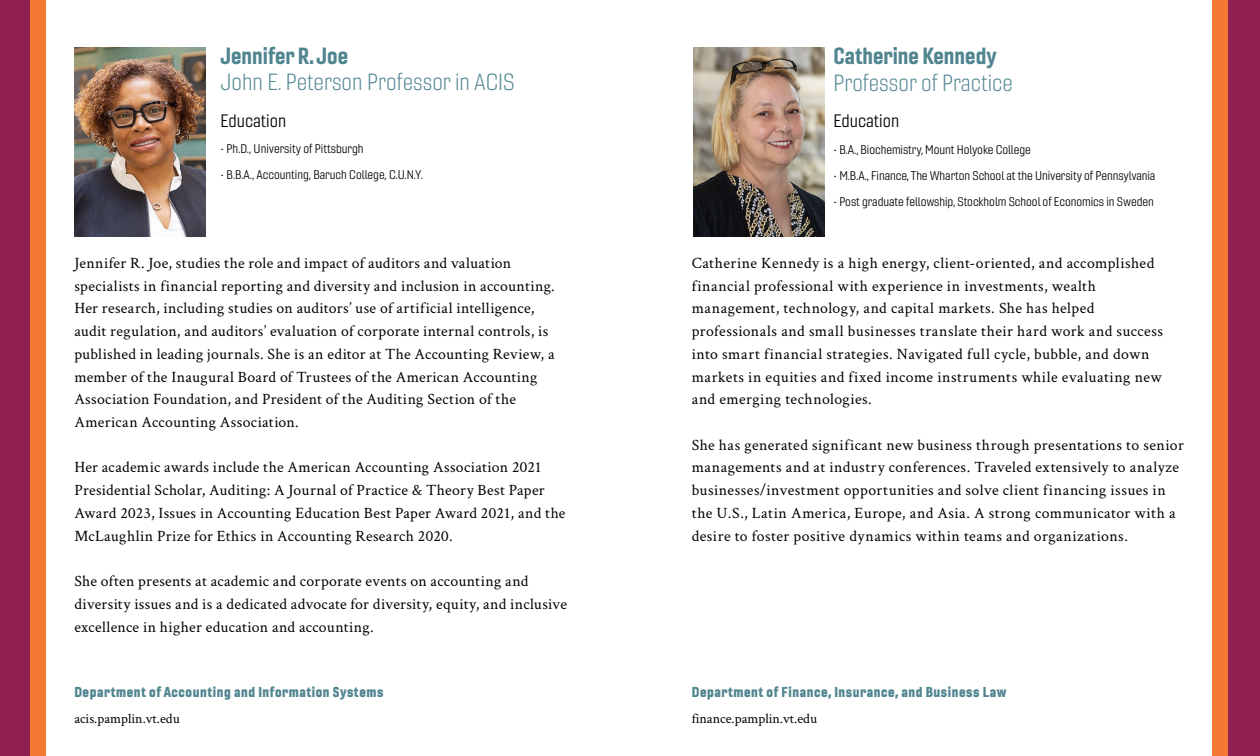
<style>
.page{position:relative;width:1260px;height:756px;background:#fff}
.page>*{position:absolute;margin:0;border:0;box-sizing:border-box;transform-origin:0 0}
.t1{font:22.75px "Gineso Nor Lig";color:#508590}
.t2{font:22.75px "Gineso Con Bol";color:#508590}
.t3{font:17.5px "Gineso Nor Boo";color:#000}
.t4{font:15.75px/22.8px "Crimson Text";letter-spacing:.025em;color:#000}
.t5{font:14px "Gineso Con Bla";letter-spacing:.04em;color:#508590}
.t6{font:14px "Crimson Text";color:#000}
.t7{font:12.25px "Gineso Nor Boo";letter-spacing:-.005em;color:#000}
</style>
<div class="page">
<img style="left:74px;top:47px;width:132px;height:189px">
<div style="left:0;top:0;width:45px;height:756px;background:#f47932"></div>
<div style="left:0;top:0;width:30px;height:756px;background:#902052"></div>
<div style="left:1213px;top:0;width:47px;height:756px;background:#f47932"></div>
<div style="left:1229px;top:0;width:31px;height:756px;background:#902052"></div>
<img style="left:693px;top:48px;width:132px;height:189px">
<h1 class="t2" style="left:220px;top:41px;width:129px">Jennifer R. Joe</h1>
<h1 class="t1" style="left:220px;top:68px;width:296px">John E. Peterson Professor in ACIS</h1>
<p class="t3" style="left:220px;top:110px;width:67px">Education</p>
<p class="t7" style="left:220px;top:141px;width:145px">• Ph.D., University of Pittsburgh</p>
<p class="t7" style="left:220px;top:167px;width:204px">• B.B.A., Accounting, Baruch College, C.U.N.Y.</p>
<p class="t4" style="left:74px;top:251px;width:482px">Jennifer R. Joe, studies the role and impact of auditors and valuation specialists in financial reporting and diversity and inclusion in accounting.<br>Her research, including studies on auditors’ use of artificial intelligence, audit regulation, and auditors’ evaluation of corporate internal controls, is published in leading journals. She is an editor at The Accounting Review, a member of the Inaugural Board of Trustees of the American Accounting Association Foundation, and President of the Auditing Section of the American Accounting Association.</p>
<p class="t4" style="left:74px;top:456px;width:493px">Her academic awards include the American Accounting Association 2021<br>Presidential Scholar, Auditing: A Journal of Practice &amp; Theory Best Paper Award 2023, Issues in Accounting Education Best Paper Award 2021, and the McLaughlin Prize for Ethics in Accounting Research 2020.</p>
<p class="t4" style="left:74px;top:569px;width:494px">She often presents at academic and corporate events on accounting and diversity issues and is a dedicated advocate for diversity, equity, and inclusive excellence in higher education and accounting.</p>
<p class="t5" style="left:74px;top:683px;width:311px">Department of Accounting and Information Systems</p>
<p class="t6" style="left:74px;top:709px;width:107px">acis.pamplin.vt.edu</p>
<h1 class="t2" style="left:833px;top:41px;width:165px">Catherine Kennedy</h1>
<h1 class="t1" style="left:833px;top:69px;width:181px">Professor of Practice</h1>
<p class="t3" style="left:833px;top:110px;width:67px">Education</p>
<p class="t7" style="left:833px;top:142px;width:199px">• B.A., Biochemistry, Mount Holyoke College</p>
<p class="t7" style="left:833px;top:168px;width:323px">• M.B.A., Finance, The Wharton School at the University of Pennsylvania</p>
<p class="t7" style="left:833px;top:194px;width:322px">• Post graduate fellowship, Stockholm School of Economics in Sweden</p>
<p class="t4" style="left:692px;top:251px;width:473px">Catherine Kennedy is a high energy, client-oriented, and accomplished financial professional with experience in investments, wealth management, technology, and capital markets. She has helped professionals and small businesses translate their hard work and success into smart financial strategies. Navigated full cycle, bubble, and down markets in equities and fixed income instruments while evaluating new and emerging technologies.</p>
<p class="t4" style="left:692px;top:433px;width:494px">She has generated significant new business through presentations to senior managements and at industry conferences. Traveled extensively to analyze businesses/investment opportunities and solve client financing issues in the U.S., Latin America, Europe, and Asia. A strong communicator with a desire to foster positive dynamics within teams and organizations.</p>
<p class="t5" style="left:692px;top:683px;width:316px">Department of Finance, Insurance, and Business Law</p>
<p class="t6" style="left:692px;top:709px;width:127px">finance.pamplin.vt.edu</p>
</div>
